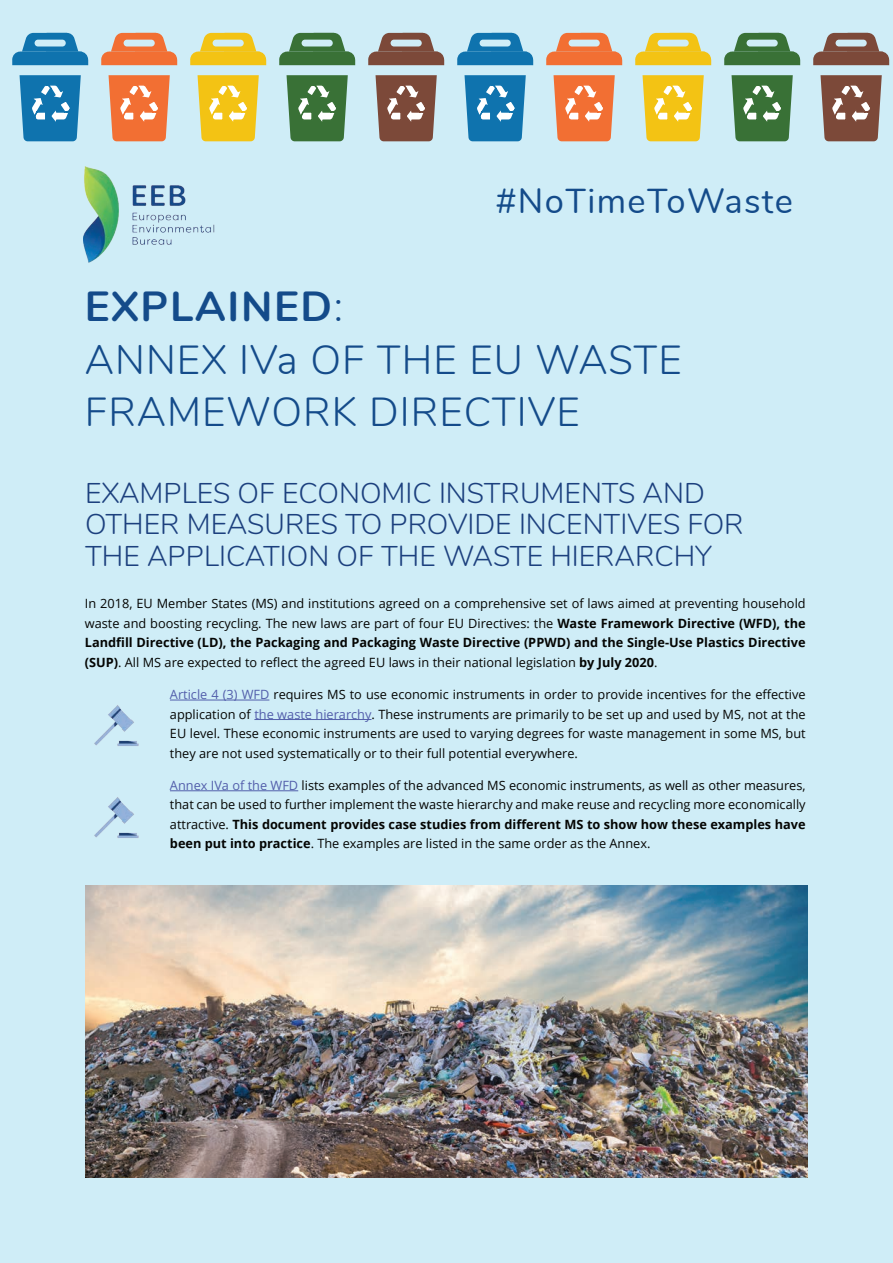
<style>
.page{position:relative;width:893px;height:1263px;background:#cfedf7}
.page>*{position:absolute;margin:0;border:0;box-sizing:border-box;transform-origin:0 0}
.t1{font:700 42px "Nunito";letter-spacing:.04em;color:#144b8a}
.t2{font:300 40.5px/52.5px "Nunito";letter-spacing:.025em;color:#144b8a}
.t3{font:34.5px "Nunito";letter-spacing:.04em;color:#144b8a}
.t4{font:300 28.5px/31.5px "Nunito";color:#1c407e}
.t5{font:12.75px/19.5px "Open Sans";color:#040503;text-align:justify}
.s1{font-weight:300}
.s2{font-weight:700}
.s3{color:#535fab}
</style>
<div class="page">
<svg style="left:12px;top:33px;width:76px;height:32px"></svg>
<svg style="left:101px;top:33px;width:76px;height:32px"></svg>
<svg style="left:190px;top:33px;width:76px;height:32px"></svg>
<svg style="left:279px;top:33px;width:76px;height:32px"></svg>
<svg style="left:368px;top:33px;width:76px;height:32px"></svg>
<svg style="left:20px;top:75px;width:61px;height:66px;background:#3489bb"></svg>
<svg style="left:109px;top:75px;width:61px;height:66px;background:#f08655"></svg>
<svg style="left:198px;top:75px;width:61px;height:66px;background:#f1cb3b"></svg>
<svg style="left:287px;top:75px;width:61px;height:66px;background:#578857"></svg>
<svg style="left:376px;top:75px;width:61px;height:66px;background:#8f665a"></svg>
<svg style="left:457px;top:33px;width:76px;height:32px"></svg>
<svg style="left:546px;top:33px;width:76px;height:32px"></svg>
<svg style="left:635px;top:33px;width:76px;height:32px"></svg>
<svg style="left:724px;top:33px;width:76px;height:32px"></svg>
<svg style="left:813px;top:33px;width:76px;height:32px"></svg>
<svg style="left:464px;top:75px;width:62px;height:66px;background:#378bbc"></svg>
<svg style="left:553px;top:75px;width:62px;height:66px;background:#f08857"></svg>
<svg style="left:642px;top:75px;width:62px;height:66px;background:#f1cc3e"></svg>
<svg style="left:731px;top:75px;width:62px;height:66px;background:#59895a"></svg>
<svg style="left:820px;top:75px;width:62px;height:66px;background:#90695c"></svg>
<hr style="left:170px;top:700px;width:99px;height:1px;background:#535fab">
<hr style="left:254px;top:719px;width:118px;height:1px;background:#535fab">
<hr style="left:170px;top:790px;width:128px;height:1px;background:#535fab">
<img style="left:84px;top:167px;width:131px;height:96px">
<img style="left:94px;top:705px;width:45px;height:41px">
<img style="left:94px;top:797px;width:45px;height:41px">
<img style="left:85px;top:885px;width:723px;height:293px">
<h3 class="t3" style="left:496px;top:176px;width:299px">#NoTimeToWaste</h3>
<h1 class="t1" style="left:85px;top:276px;width:260px">EXPLAINED<span class="s1">:</span></h1>
<h2 class="t2" style="left:85px;top:331px;width:599px">ANNEX IVa OF THE EU WASTE<br>FRAMEWORK DIRECTIVE</h2>
<h3 class="t4" style="left:85px;top:475px;width:660px">EXAMPLES OF ECONOMIC INSTRUMENTS AND<br>OTHER MEASURES TO PROVIDE INCENTIVES FOR<br>THE APPLICATION OF THE WASTE HIERARCHY</h3>
<p class="t5" style="left:85px;top:594px;width:722px">In 2018, EU Member States (MS) and institutions agreed on a comprehensive set of laws aimed at preventing household waste and boosting recycling. The new laws are part of four EU Directives: the <span class="s2">Waste Framework Directive (WFD), the Landfill Directive (LD), the Packaging and Packaging Waste Directive (PPWD) and the Single-Use Plastics Directive (SUP)</span>. All MS are expected to reflect the agreed EU laws in their national legislation <span class="s2">by July 2020</span>.</p>
<p class="t5" style="left:170px;top:684px;width:637px"><span class="s3">Article 4 (3) WFD</span> requires MS to use economic instruments in order to provide incentives for the effective application of <span class="s3">the waste hierarchy</span>. These instruments are primarily to be set up and used by MS, not at the EU level. These economic instruments are used to varying degrees for waste management in some MS, but they are not used systematically or to their full potential everywhere.</p>
<p class="t5" style="left:170px;top:775px;width:637px"><span class="s3">Annex IVa of the WFD</span> lists examples of the advanced MS economic instruments, as well as other measures, that can be used to further implement the waste hierarchy and make reuse and recycling more economically attractive. <span class="s2">This document provides case studies from different MS to show how these examples have been put into practice</span>. The examples are listed in the same order as the Annex.</p>
</div>
